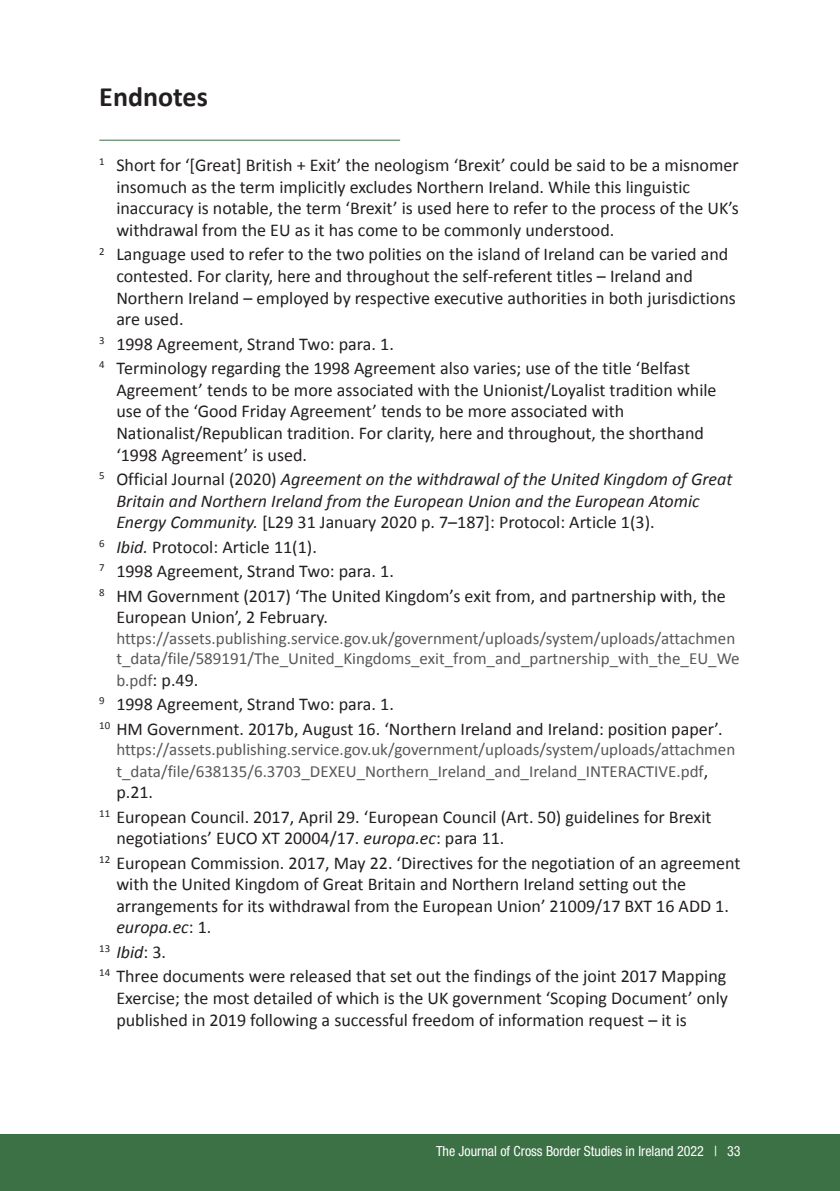
<style>
.page{position:relative;width:840px;height:1191px;background:#fff}
.page>*{position:absolute;margin:0;border:0;box-sizing:border-box;transform-origin:0 0}
.t1{font:700 28px "Calibri";color:#231f20}
.t2{font:18px/21.6px "Calibri";color:#231f20}
.t3{font:italic 18px/21.6px "Calibri";color:#231f20}
.t4{font:17px/20.4px "Calibri";color:#57585a}
.t5{font:condensed 14px "Helvetica Neue LT Pro";color:#fff}
.s1{font-style:normal}
.s2{font-style:italic}
.s3{font-size:17px;color:#57585a}
.s4{font-size:18px;color:#231f20}
</style>
<div class="page">
<div style="left:0;top:1134px;width:839px;height:57px;background:#3c7045"></div>
<hr style="left:99px;top:140px;width:301px;height:1px;background:#3c7045">
<p class="t1" style="left:99px;top:85px;width:110px">Endnotes</p>
<p class="t2" style="left:116px;top:156px;width:623px;text-indent:-17px"><sup>1</sup> Short for ‘[Great] British + Exit’ the neologism ‘Brexit’ could be said to be a misnomer insomuch as the term implicitly excludes Northern Ireland. While this linguistic inaccuracy is notable, the term ‘Brexit’ is used here to refer to the process of the UK’s withdrawal from the EU as it has come to be commonly understood.</p>
<p class="t2" style="left:116px;top:245px;width:620px;text-indent:-17px"><sup>2</sup> Language used to refer to the two polities on the island of Ireland can be varied and contested. For clarity, here and throughout the self‐referent titles – Ireland and Northern Ireland – employed by respective executive authorities in both jurisdictions are used.</p>
<p class="t2" style="left:99px;top:334px;width:296px"><sup>3</sup> 1998 Agreement, Strand Two: para. 1.</p>
<p class="t2" style="left:116px;top:359px;width:601px;text-indent:-17px"><sup>4</sup> Terminology regarding the 1998 Agreement also varies; use of the title ‘Belfast Agreement’ tends to be more associated with the Unionist/Loyalist tradition while use of the ‘Good Friday Agreement’ tends to be more associated with Nationalist/Republican tradition. For clarity, here and throughout, the shorthand ‘1998 Agreement’ is used.</p>
<p class="t3" style="left:116px;top:470px;width:617px;text-indent:-17px"><sup>5</sup> <span class="s1">Official Journal (2020)</span> Agreement on the withdrawal of the United Kingdom of Great<br>Britain and Northern Ireland from the European Union and the European Atomic<br>Energy Community. <span class="s1">[L29 31 January 2020 p. 7–187]: Protocol: Article 1(3).</span></p>
<p class="t2" style="left:99px;top:537px;width:219px"><sup>6</sup> <span class="s2">Ibid.</span> Protocol: Article 11(1).</p>
<p class="t2" style="left:99px;top:562px;width:296px"><sup>7</sup> 1998 Agreement, Strand Two: para. 1.</p>
<p class="t2" style="left:116px;top:586px;width:610px;text-indent:-17px"><sup>8</sup> HM Government (2017) ‘The United Kingdom’s exit from, and partnership with, the<br>European Union’, 2 February.</p>
<p class="t4" style="left:116px;top:629px;width:624px">https://assets.publishing.service.gov.uk/government/uploads/system/uploads/attachmen t_data/file/589191/The_United_Kingdoms_exit_from_and_partnership_with_the_EU_We</p>
<p class="t2" style="left:116px;top:670px;width:83px"><span class="s3">b.pdf</span>: p.49.</p>
<p class="t2" style="left:99px;top:695px;width:296px"><sup>9</sup> 1998 Agreement, Strand Two: para. 1.</p>
<p class="t2" style="left:99px;top:719px;width:624px"><sup>10</sup> HM Government. 2017b, August 16. ‘Northern Ireland and Ireland: position paper’.</p>
<p class="t4" style="left:116px;top:740px;width:620px;line-height:21.2px">https://assets.publishing.service.gov.uk/government/uploads/system/uploads/attachmen t_data/file/638135/6.3703_DEXEU_Northern_Ireland_and_Ireland_INTERACTIVE.pdf<span class="s4">,</span></p>
<p class="t2" style="left:116px;top:783px;width:38px">p.21.</p>
<p class="t2" style="left:116px;top:807px;width:596px;text-indent:-17px"><sup>11</sup> European Council. 2017, April 29. ‘European Council (Art. 50) guidelines for Brexit negotiations’ EUCO XT 20004/17. <span class="s2">europa.ec</span>: para 11.</p>
<p class="t2" style="left:116px;top:853px;width:625px;text-indent:-17px"><sup>12</sup> European Commission. 2017, May 22. ‘Directives for the negotiation of an agreement with the United Kingdom of Great Britain and Northern Ireland setting out the arrangements for its withdrawal from the European Union’ 21009/17 BXT 16 ADD 1. <span class="s2">europa.ec</span>: 1.</p>
<p class="t3" style="left:99px;top:942px;width:68px"><sup>13</sup> Ibid<span class="s1">: 3.</span></p>
<p class="t2" style="left:116px;top:967px;width:612px;text-align:justify;text-indent:-17px"><sup>14</sup> Three documents were released that set out the findings of the joint 2017 Mapping Exercise; the most detailed of which is the UK government ‘Scoping Document’ only published in 2019 following a successful freedom of information request – it is</p>
<p class="t5" style="left:436px;top:1142px;width:306px">The Journal of Cross Border Studies in Ireland 2022 | 33</p>
</div>
